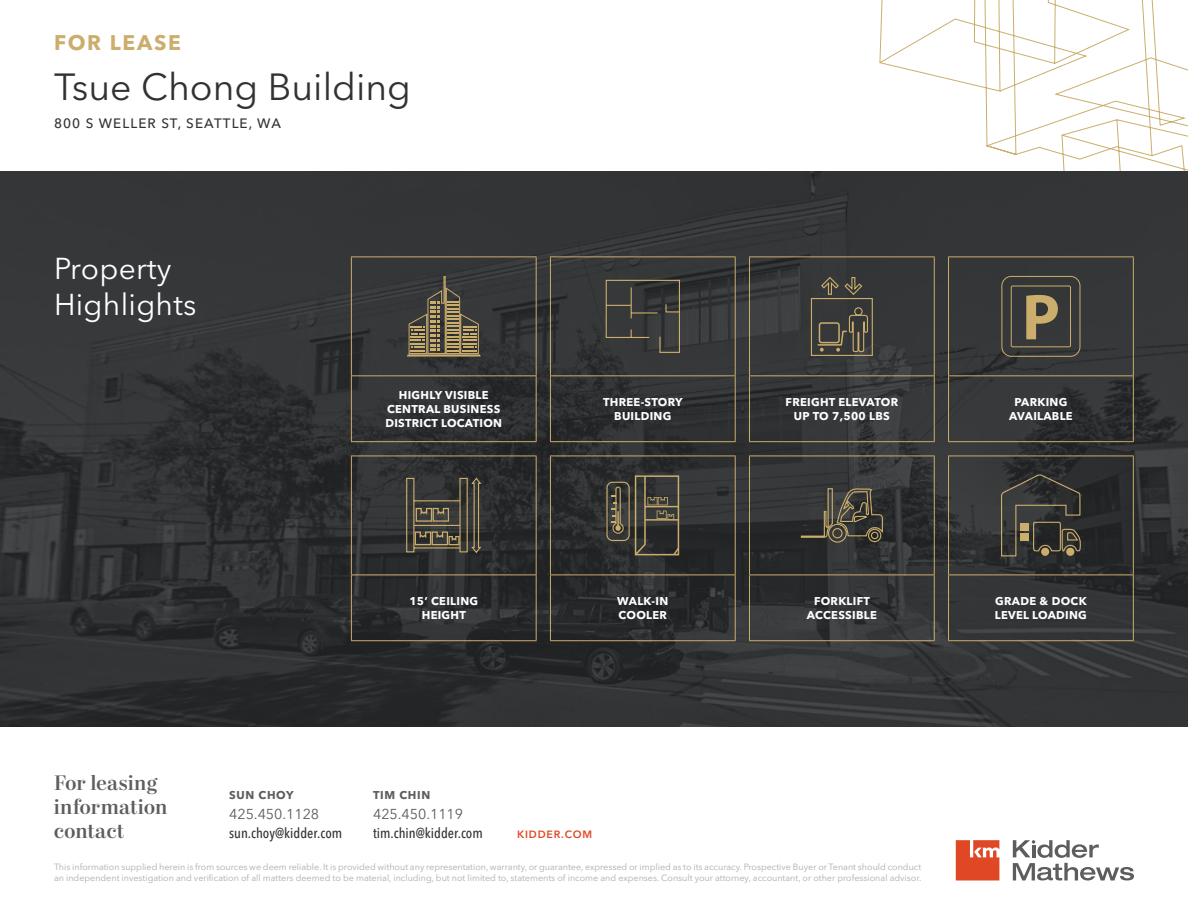
<style>
.page{position:relative;width:1188px;height:918px;background:#fff}
.page>*{position:absolute;margin:0;border:0;box-sizing:border-box;transform-origin:0 0}
.Property_Name_-_Char{font:37.5px "Avenir Next LT Pro";color:#313234}
.Callout_Text_-_White{font:30px/36px "Avenir Next LT Pro";letter-spacing:.01em;color:#fff}
.Title_Case_Title_-_A{font:500 21px/24px "Mort Modern 09";color:#5e5d5d}
.For_Lease___Sale__Af{font:700 21px "Avenir Next LT Pro";letter-spacing:.08em;color:#cbae6b}
.Contact_Info_-_Ash{font:14.25px "Avenir Next LT Pro";color:#5e5d5d}
.Contact_Info_-_White{font:500 condensed 14.25px "Avenir Next LT Pro";color:#313234}
.Contact_Info_-_Ash-2{font:500 condensed 14.25px "Avenir Next LT Pro";color:#313234}
.Property_Address_-_C{font:500 13.5px "Avenir Next LT Pro";letter-spacing:.08em;color:#313234}
.Stat_Label_-_White{font:700 11.25px/14.2px "Avenir Next LT Pro";letter-spacing:.025em;color:#fff;text-align:center}
.Contact_Info_-_Ash-3{font:700 11.25px "Avenir Next LT Pro";letter-spacing:.06em;color:#5e5d5d}
.KM_URL_-_Orange{font:600 10.5px "Avenir Next LT Pro";letter-spacing:.08em;color:#e04825}
.t1{font:9px/10.8px "Avenir Next LT Pro";color:#afabac}
</style>
<div class="page">
<svg style="left:1013px;top:840px;width:121px;height:41px"></svg>
<svg style="left:956px;top:840px;width:43px;height:41px;background:#e35f40"></svg>
<svg style="left:879px;top:0;width:309px;height:172px"></svg>
<img style="left:0;top:172px;width:1188px;height:555px">
<hr style="left:351px;top:257px;width:186px;height:1px;background:#cbae6b">
<hr style="left:351px;top:257px;width:1px;height:118px;background:#cbae6b">
<hr style="left:536px;top:257px;width:1px;height:118px;background:#cbae6b">
<hr style="left:351px;top:375px;width:186px;height:1px;background:#cbae6b">
<hr style="left:351px;top:376px;width:1px;height:65px;background:#cbae6b">
<hr style="left:536px;top:376px;width:1px;height:65px;background:#cbae6b">
<hr style="left:351px;top:441px;width:186px;height:1px;background:#cbae6b">
<svg style="left:407px;top:276px;width:74px;height:81px;background:#625b47"></svg>
<hr style="left:550px;top:257px;width:186px;height:1px;background:#cbae6b">
<hr style="left:550px;top:257px;width:1px;height:118px;background:#cbae6b">
<hr style="left:735px;top:257px;width:1px;height:118px;background:#cbae6b">
<hr style="left:550px;top:375px;width:186px;height:1px;background:#cbae6b">
<hr style="left:550px;top:376px;width:1px;height:65px;background:#cbae6b">
<hr style="left:735px;top:376px;width:1px;height:65px;background:#cbae6b">
<hr style="left:550px;top:441px;width:186px;height:1px;background:#cbae6b">
<svg style="left:605px;top:279px;width:76px;height:74px;background:#403f3b"></svg>
<hr style="left:749px;top:257px;width:186px;height:1px;background:#cbae6b">
<hr style="left:749px;top:257px;width:1px;height:118px;background:#cbae6b">
<hr style="left:934px;top:257px;width:1px;height:118px;background:#cbae6b">
<hr style="left:749px;top:375px;width:186px;height:1px;background:#cbae6b">
<hr style="left:749px;top:376px;width:1px;height:65px;background:#cbae6b">
<hr style="left:934px;top:376px;width:1px;height:65px;background:#cbae6b">
<hr style="left:749px;top:441px;width:186px;height:1px;background:#cbae6b">
<svg style="left:810px;top:276px;width:63px;height:81px;background:#4d4a40"></svg>
<hr style="left:948px;top:257px;width:186px;height:1px;background:#cbae6b">
<hr style="left:948px;top:257px;width:1px;height:118px;background:#cbae6b">
<hr style="left:1133px;top:257px;width:1px;height:118px;background:#cbae6b">
<hr style="left:948px;top:375px;width:186px;height:1px;background:#cbae6b">
<hr style="left:948px;top:376px;width:1px;height:65px;background:#cbae6b">
<hr style="left:1133px;top:376px;width:1px;height:65px;background:#cbae6b">
<hr style="left:948px;top:441px;width:186px;height:1px;background:#cbae6b">
<svg style="left:1001px;top:276px;width:80px;height:81px;background:#544f42"></svg>
<hr style="left:351px;top:456px;width:186px;height:1px;background:#cbae6b">
<hr style="left:351px;top:456px;width:1px;height:119px;background:#cbae6b">
<hr style="left:536px;top:456px;width:1px;height:119px;background:#cbae6b">
<hr style="left:351px;top:575px;width:186px;height:1px;background:#cbae6b">
<hr style="left:351px;top:575px;width:1px;height:65px;background:#cbae6b">
<hr style="left:536px;top:575px;width:1px;height:65px;background:#cbae6b">
<hr style="left:351px;top:640px;width:186px;height:1px;background:#cbae6b">
<svg style="left:406px;top:477px;width:77px;height:77px;background:#4d493e"></svg>
<hr style="left:550px;top:456px;width:186px;height:1px;background:#cbae6b">
<hr style="left:550px;top:456px;width:1px;height:119px;background:#cbae6b">
<hr style="left:735px;top:456px;width:1px;height:119px;background:#cbae6b">
<hr style="left:550px;top:575px;width:186px;height:1px;background:#cbae6b">
<hr style="left:550px;top:575px;width:1px;height:65px;background:#cbae6b">
<hr style="left:735px;top:575px;width:1px;height:65px;background:#cbae6b">
<hr style="left:550px;top:640px;width:186px;height:1px;background:#cbae6b">
<div style="left:606px;top:482px;width:24px;height:59px;border:1px solid #cbae6b;border-radius:6px"></div>
<svg style="left:611px;top:487px;width:13px;height:47px"></svg>
<svg style="left:635px;top:475px;width:44px;height:80px;background:#4b473c"></svg>
<hr style="left:749px;top:456px;width:186px;height:1px;background:#cbae6b">
<hr style="left:749px;top:456px;width:1px;height:119px;background:#cbae6b">
<hr style="left:934px;top:456px;width:1px;height:119px;background:#cbae6b">
<hr style="left:749px;top:575px;width:186px;height:1px;background:#cbae6b">
<hr style="left:749px;top:575px;width:1px;height:65px;background:#cbae6b">
<hr style="left:934px;top:575px;width:1px;height:65px;background:#cbae6b">
<hr style="left:749px;top:640px;width:186px;height:1px;background:#cbae6b">
<svg style="left:800px;top:395px;width:84px;height:155px;background:#3e3e3b"></svg>
<hr style="left:948px;top:456px;width:186px;height:1px;background:#cbae6b">
<hr style="left:948px;top:456px;width:1px;height:119px;background:#cbae6b">
<hr style="left:1133px;top:456px;width:1px;height:119px;background:#cbae6b">
<hr style="left:948px;top:575px;width:186px;height:1px;background:#cbae6b">
<hr style="left:948px;top:575px;width:1px;height:65px;background:#cbae6b">
<hr style="left:1133px;top:575px;width:1px;height:65px;background:#cbae6b">
<hr style="left:948px;top:640px;width:186px;height:1px;background:#cbae6b">
<svg style="left:1000px;top:473px;width:82px;height:224px;background:#373736"></svg>
<div style="left:1020px;top:534px;width:9px;height:7px;background:#cbae6b"></div>
<div style="left:1020px;top:524px;width:9px;height:7px;background:#cbae6b"></div>
<div style="left:1041px;top:548px;width:8px;height:8px;background:#cbae6b;border-radius:50%"></div>
<div style="left:1066px;top:548px;width:8px;height:8px;background:#cbae6b;border-radius:50%"></div>
<p class="For_Lease___Sale__Af" style="left:54px;top:30px;width:128px">FOR LEASE</p>
<p class="Property_Name_-_Char" style="left:54px;top:64px;width:358px">Tsue Chong Building</p>
<p class="Property_Address_-_C" style="left:54px;top:115px;width:229px">800 S WELLER ST, SEATTLE, WA</p>
<p class="Callout_Text_-_White" style="left:54px;top:251px;width:144px">Property<br>Highlights</p>
<p class="Stat_Label_-_White" style="left:387px;top:388px;width:115px">HIGHLY VISIBLE<br>CENTRAL BUSINESS</p>
<p class="Stat_Label_-_White" style="left:385px;top:416px;width:118px">DISTRICT LOCATION</p>
<p class="Stat_Label_-_White" style="left:603px;top:395px;width:81px">THREE-STORY<br>BUILDING</p>
<p class="Stat_Label_-_White" style="left:786px;top:395px;width:114px">FREIGHT ELEVATOR<br>UP TO 7,500 LBS</p>
<p class="Stat_Label_-_White" style="left:1009px;top:395px;width:65px">PARKING<br>AVAILABLE</p>
<p class="Stat_Label_-_White" style="left:409px;top:594px;width:70px">15’ CEILING<br>HEIGHT</p>
<p class="Stat_Label_-_White" style="left:617px;top:594px;width:53px">WALK-IN</p>
<p class="Stat_Label_-_White" style="left:619px;top:608px;width:50px">COOLER</p>
<p class="Title_Case_Title_-_A" style="left:54px;top:772px;width:115px">For leasing information contact</p>
<p class="Contact_Info_-_Ash-3" style="left:229px;top:788px;width:66px">SUN CHOY</p>
<p class="Contact_Info_-_Ash" style="left:229px;top:805px;width:92px">425.450.1128</p>
<p class="Contact_Info_-_White" style="left:229px;top:825px;width:115px">sun.choy@kidder.com</p>
<p class="Contact_Info_-_Ash-3" style="left:373px;top:788px;width:59px">TIM CHIN</p>
<p class="Contact_Info_-_Ash" style="left:373px;top:805px;width:92px">425.450.1119</p>
<p class="Contact_Info_-_Ash-2" style="left:373px;top:825px;width:111px">tim.chin@kidder.com</p>
<p class="KM_URL_-_Orange" style="left:517px;top:828px;width:77px">KIDDER.COM</p>
<p class="Stat_Label_-_White" style="left:807px;top:594px;width:71px">FORKLIFT<br>ACCESSIBLE</p>
<p class="Stat_Label_-_White" style="left:995px;top:594px;width:94px;text-align:left">GRADE &amp; DOCK<br>LEVEL LOADING</p>
<p class="t1" style="left:54px;top:861px;width:869px">This information supplied herein is from sources we deem reliable. It is provided without any representation, warranty, or guarantee, expressed or implied as to its accuracy. Prospective Buyer or Tenant should conduct an independent investigation and verification of all matters deemed to be material, including, but not limited to, statements of income and expenses. Consult your attorney, accountant, or other professional advisor.</p>
</div>
